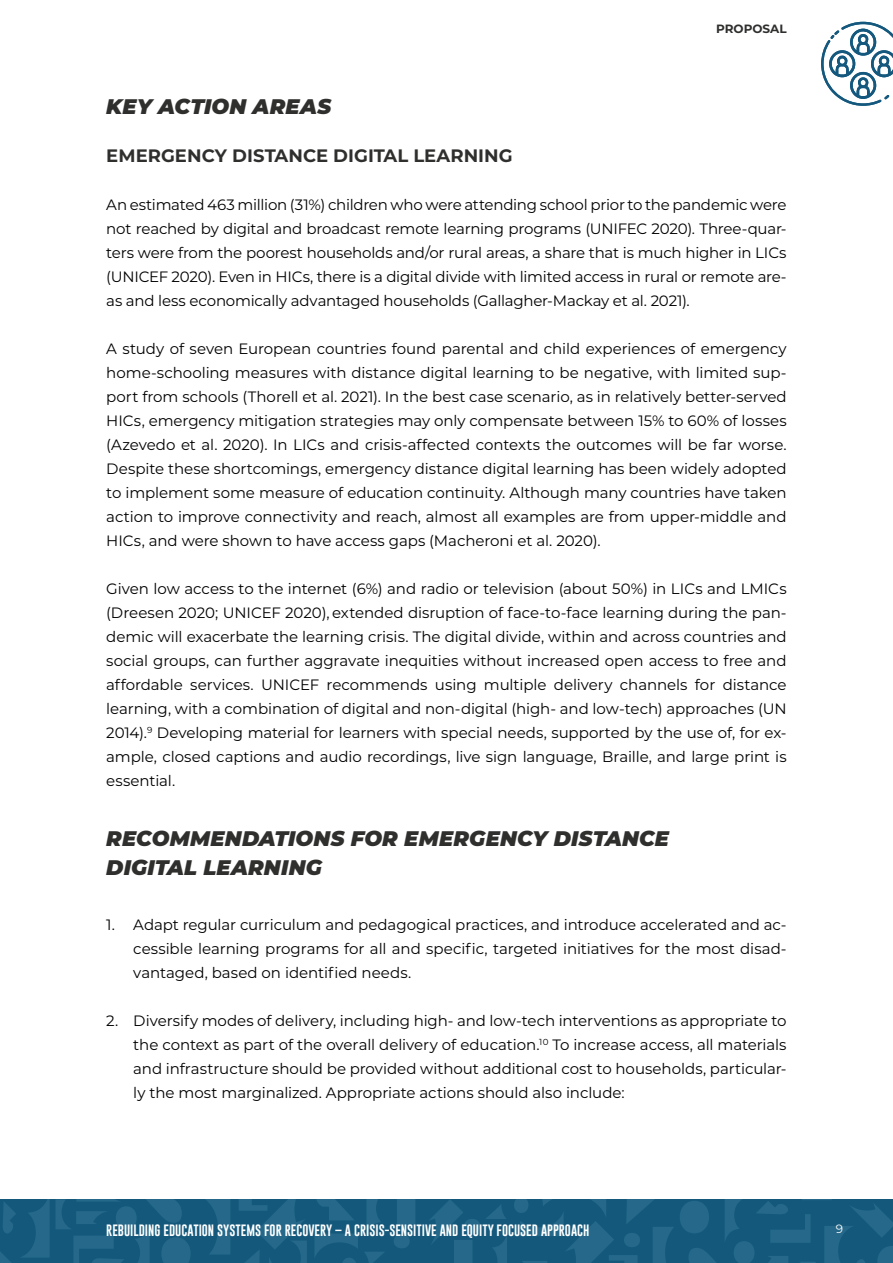
<style>
.page{position:relative;width:893px;height:1263px;background:#fff}
.page>*{position:absolute;margin:0;border:0;box-sizing:border-box;transform-origin:0 0}
.t1{font:italic 900 21px/28.5px "Montserrat";letter-spacing:.005em;color:#2f302e}
.t2{font:700 18px "Montserrat";color:#2f302e}
.t3{font:15px/24px "Montserrat";letter-spacing:-.005em;color:#000;text-align:justify}
.t4{font:12px "Gobold";color:#fff}
.t5{font:700 12px "Montserrat";color:#2f302e}
.t6{font:12px "Montserrat";color:#fff}
</style>
<div class="page">
<div style="left:0;top:1199px;width:893px;height:64px;background:#14597c"></div>
<svg style="left:514px;top:1199px;width:379px;height:64px"></svg>
<svg style="left:430px;top:1200px;width:77px;height:63px"></svg>
<svg style="left:0;top:1199px;width:415px;height:64px"></svg>
<svg style="left:821px;top:22px;width:72px;height:84px"></svg>
<p class="t5" style="left:716px;top:23px;width:72px">PROPOSAL</p>
<h1 class="t1" style="left:106px;top:93px;width:226px">KEY ACTION AREAS</h1>
<p class="t2" style="left:106px;top:147px;width:408px">EMERGENCY DISTANCE DIGITAL LEARNING</p>
<p class="t3" style="left:106px;top:193px;width:682px">An estimated 463 million (31%) children who were attending school prior to the pandemic were not reached by digital and broadcast remote learning programs (UNIFEC 2020). Three-quar&shy;ters were from the poorest households and/or rural areas, a share that is much higher in LICs (UNICEF 2020). Even in HICs, there is a digital divide with limited access in rural or remote are&shy;as and less economically advantaged households (Gallagher-Mackay et al. 2021).</p>
<p class="t3" style="left:106px;top:337px;width:682px">A study of seven European countries found parental and child experiences of emergency home-schooling measures with distance digital learning to be negative, with limited sup&shy;port from schools (Thorell et al. 2021). In the best case scenario, as in relatively better-served HICs, emergency mitigation strategies may only compensate between 15% to 60% of losses (Azevedo et al. 2020). In LICs and crisis-affected contexts the outcomes will be far worse.<br>Despite these shortcomings, emergency distance digital learning has been widely adopted to implement some measure of education continuity. Although many countries have taken action to improve connectivity and reach, almost all examples are from upper-middle and HICs, and were shown to have access gaps (Macheroni et al. 2020).</p>
<p class="t3" style="left:106px;top:577px;width:682px">Given low access to the internet (6%) and radio or television (about 50%) in LICs and LMICs (Dreesen 2020; UNICEF 2020), extended disruption of face-to-face learning during the pan&shy;demic will exacerbate the learning crisis. The digital divide, within and across countries and social groups, can further aggravate inequities without increased open access to free and affordable services. UNICEF recommends using multiple delivery channels for distance learning, with a combination of digital and non-digital (high- and low-tech) approaches (UN 2014).<sup>9</sup> Developing material for learners with special needs, supported by the use of, for ex&shy;ample, closed captions and audio recordings, live sign language, Braille, and large print is essential.</p>
<h1 class="t1" style="left:106px;top:825px;width:564px">RECOMMENDATIONS FOR EMERGENCY DISTANCE<br>DIGITAL LEARNING</h1>
<p class="t3" style="left:133px;top:913px;width:655px;text-indent:-27px">1. Adapt regular curriculum and pedagogical practices, and introduce accelerated and ac&shy;cessible learning programs for all and specific, targeted initiatives for the most disad&shy;vantaged, based on identified needs.</p>
<p class="t3" style="left:133px;top:1009px;width:655px;text-indent:-27px">2. Diversify modes of delivery, including high- and low-tech interventions as appropriate to the context as part of the overall delivery of education.<sup>10</sup> To increase access, all materials and infrastructure should be provided without additional cost to households, particular&shy;ly the most marginalized. Appropriate actions should also include:</p>
<p class="t4" style="left:106px;top:1224px;width:485px">REBUILDING EDUCATION SYSTEMS FOR RECOVERY – A CRISIS-SENSITIVE AND EQUITY FOCUSED APPROACH</p>
<p class="t6" style="left:836px;top:1223px;width:9px">9</p>
</div>
